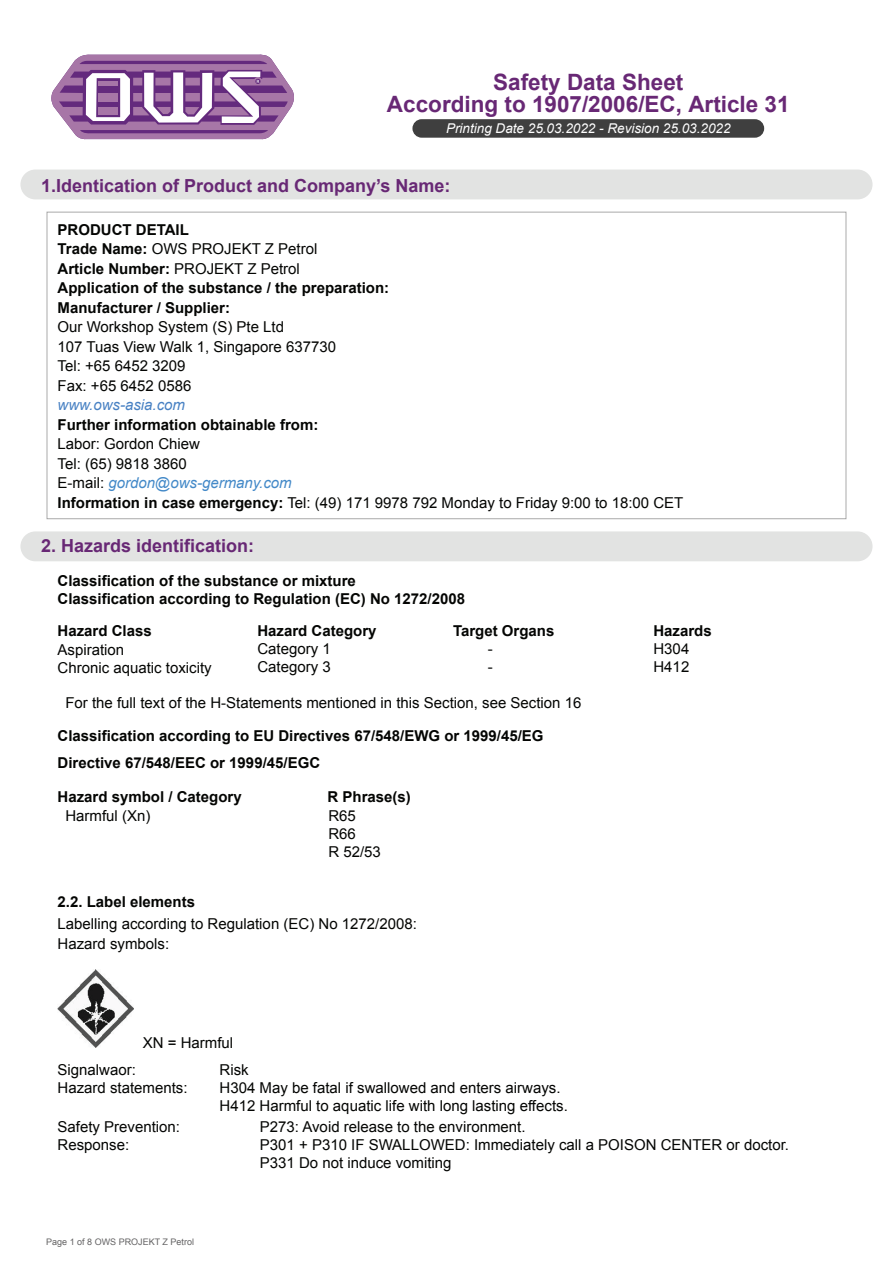
<style>
.page{position:relative;width:893px;height:1263px;background:#fff}
.page>*{position:absolute;margin:0;border:0;box-sizing:border-box;transform-origin:0 0}
.t1{font:700 22.5px/22.5px "Arial";color:#682875;text-align:center}
.t2{font:700 18px "Arial";color:#682875}
.t3{font:15px/18px "Arial";color:#040503}
.t4{font:700 15px/19.5px "Arial";color:#040503}
.t5{font:italic 15px "Arial";color:#4881c3}
.t6{font:italic 13.5px "Arial";color:#fff}
.t7{font:9px "Arial";color:#636263}
.s1{font-weight:400}
.s2{font-style:italic;color:#4389c8}
.s3{font-weight:700}
</style>
<div class="page">
<img style="left:58px;top:969px;width:75px;height:79px">
<div style="left:20px;top:531px;width:852px;height:30px;background:#e2e3e2;border-radius:15px"></div>
<div style="left:412px;top:119px;width:352px;height:19px;background:#3f3f3f;border-radius:9px"></div>
<svg style="left:51px;top:54px;width:243px;height:86px"></svg>
<div style="left:20px;top:170px;width:852px;height:29px;background:#e2e3e2;border-radius:15px"></div>
<h1 class="t1" style="left:387px;top:71px;width:404px">Safety Data Sheet<br>According to 1907/2006/EC, Article 31</h1>
<p class="t6" style="left:446px;top:120px;width:286px">Printing Date 25.03.2022 - Revision 25.03.2022</p>
<p class="t2" style="left:41px;top:174px;width:411px">1.Identication of Product and Company’s Name:</p>
<p class="t4" style="left:58px;top:220px;width:333px">PRODUCT DETAIL<br>Trade Name: <span class="s1">OWS PROJEKT Z Petrol<br></span>Article Number: <span class="s1">PROJEKT Z Petrol<br></span>Application of the substance / the preparation:<br>Manufacturer / Supplier:</p>
<p class="t3" style="left:58px;top:317px;width:280px;line-height:19.5px">Our Workshop System (S) Pte Ltd<br>107 Tuas View Walk 1, Singapore 637730<br>Tel: +65 6452 3209<br>Fax: +65 6452 0586</p>
<p class="t5" style="left:58px;top:395px;width:129px">www.ows-asia.com</p>
<p class="t4" style="left:58px;top:415px;width:262px">Further information obtainable from:</p>
<p class="t3" style="left:58px;top:434px;width:627px;line-height:19.5px">Labor: Gordon Chiew<br>Tel: (65) 9818 3860<br>E-mail: <span class="s2">gordon@ows-germany.com<br></span><span class="s3">Information in case emergency:</span> Tel: (49) 171 9978 792 Monday to Friday 9:00 to 18:00 CET</p>
<p class="t2" style="left:41px;top:534px;width:215px">2. Hazards identification:</p>
<p class="t4" style="left:58px;top:572px;width:409px;line-height:18px">Classification of the substance or mixture<br>Classification according to Regulation (EC) No 1272/2008</p>
<p class="t4" style="left:58px;top:621px;width:96px">Hazard Class</p>
<p class="t4" style="left:257px;top:621px;width:121px">Hazard Category</p>
<p class="t3" style="left:257px;top:640px;width:75px">Category 1<br>Category 3</p>
<p class="t4" style="left:453px;top:621px;width:103px">Target Organs</p>
<p class="t3" style="left:488px;top:640px;width:6px">- -</p>
<p class="t3" style="left:58px;top:640px;width:156px">Aspiration<br>Chronic aquatic toxicity</p>
<p class="t3" style="left:65px;top:693px;width:518px">For the full text of the H-Statements mentioned in this Section, see Section 16</p>
<p class="t4" style="left:58px;top:723px;width:488px;line-height:27px">Classification according to EU Directives 67/548/EWG or 1999/45/EG<br>Directive 67/548/EEC or 1999/45/EGC</p>
<p class="t4" style="left:58px;top:787px;width:186px">Hazard symbol / Category</p>
<p class="t4" style="left:328px;top:787px;width:85px">R Phrase(s)</p>
<p class="t3" style="left:65px;top:807px;width:87px">Harmful (Xn)</p>
<p class="t3" style="left:328px;top:807px;width:54px">R65<br>R66<br>R 52/53</p>
<p class="t4" style="left:58px;top:892px;width:139px">2.2. Label elements</p>
<p class="t3" style="left:58px;top:915px;width:361px">Labelling according to Regulation (EC) No 1272/2008:</p>
<p class="t3" style="left:58px;top:935px;width:113px">Hazard symbols:</p>
<p class="t3" style="left:143px;top:1033px;width:92px">XN = Harmful</p>
<p class="t3" style="left:58px;top:1060px;width:80px">Signalwaor:</p>
<p class="t3" style="left:220px;top:1060px;width:31px">Risk</p>
<p class="t3" style="left:58px;top:1078px;width:132px">Hazard statements:</p>
<p class="t3" style="left:220px;top:1078px;width:350px">H304 May be fatal if swallowed and enters airways.<br>H412 Harmful to aquatic life with long lasting effects.</p>
<p class="t4" style="left:653px;top:621px;width:60px">Hazards</p>
<p class="t3" style="left:653px;top:640px;width:37px">H304<br>H412</p>
<p class="t3" style="left:58px;top:1118px;width:124px">Safety Prevention:<br>Response:</p>
<p class="t3" style="left:260px;top:1118px;width:531px">P273: Avoid release to the environment.<br>P301 + P310 IF SWALLOWED: Immediately call a POISON CENTER or doctor.<br>P331 Do not induce vomiting</p>
<p class="t7" style="left:46px;top:1236px;width:149px">Page 1 of 8 OWS PROJEKT Z Petrol</p>
</div>
